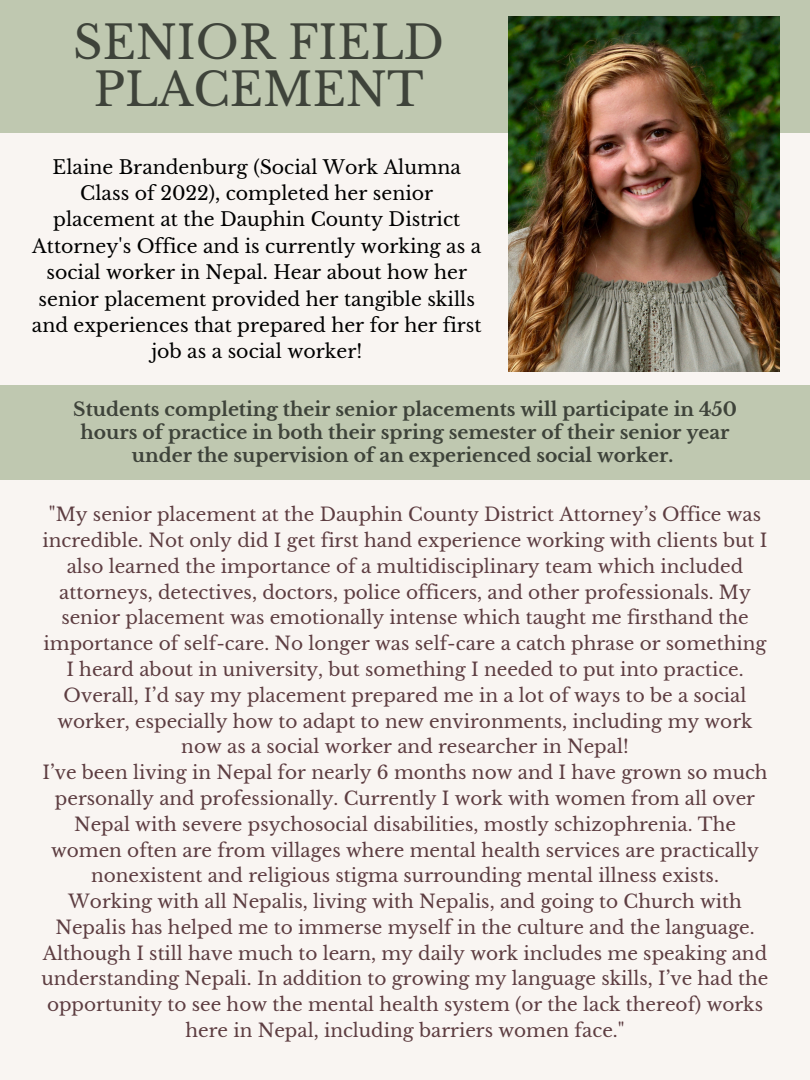
<style>
.page{position:relative;width:810px;height:1080px;background:#f9f5f2}
.page>*{position:absolute;margin:0;border:0;box-sizing:border-box;transform-origin:0 0}
.t1{font:45.62px/46.9px "Libre Baskerville";color:#3e433a;text-align:center}
.t2{font:18.94px/26.4px "Libre Baskerville";color:#000;text-align:center}
.t3{font:700 18.75px/23px "Libre Baskerville";color:#3e433a;text-align:center}
.t4{font:18.44px/25.8px "Libre Baskerville";color:#5d3d41;text-align:center}
</style>
<div class="page">
<div style="left:0;top:0;width:810px;height:133px;background:#bfc8b0"></div>
<img style="left:509px;top:16px;width:271px;height:355px">
<div style="left:0;top:385px;width:810px;height:94px;background:#bfc8b0"></div>
<h1 class="t1" style="left:73px;top:20px;width:372px">SENIOR FIELD<br>PLACEMENT</h1>
<p class="t2" style="left:32px;top:154px;width:451px">Elaine Brandenburg (Social Work Alumna Class of 2022), completed her senior placement at the Dauphin County District Attorney's Office and is currently working as a social worker in Nepal. Hear about how her senior placement provided her tangible skills and experiences that prepared her for her first job as a social worker!</p>
<p class="t3" style="left:73px;top:398px;width:665px">Students completing their senior placements will participate in 450 hours of practice in both their spring semester of their senior year under the supervision of an experienced social worker.</p>
<p class="t4" style="left:42px;top:502px;width:729px">"My senior placement at the Dauphin County District Attorney’s Office was incredible. Not only did I get first hand experience working with clients but I also learned the importance of a multidisciplinary team which included attorneys, detectives, doctors, police officers, and other professionals. My senior placement was emotionally intense which taught me firsthand the importance of self-care. No longer was self-care a catch phrase or something I heard about in university, but something I needed to put into practice.<br>Overall, I’d say my placement prepared me in a lot of ways to be a social worker, especially how to adapt to new environments, including my work now as a social worker and researcher in Nepal!<br>I’ve been living in Nepal for nearly 6 months now and I have grown so much personally and professionally. Currently I work with women from all over Nepal with severe psychosocial disabilities, mostly schizophrenia. The women often are from villages where mental health services are practically nonexistent and religious stigma surrounding mental illness exists.<br>Working with all Nepalis, living with Nepalis, and going to Church with Nepalis has helped me to immerse myself in the culture and the language.<br>Although I still have much to learn, my daily work includes me speaking and understanding Nepali. In addition to growing my language skills, I’ve had the opportunity to see how the mental health system (or the lack thereof) works here in Nepal, including barriers women face."</p>
</div>
